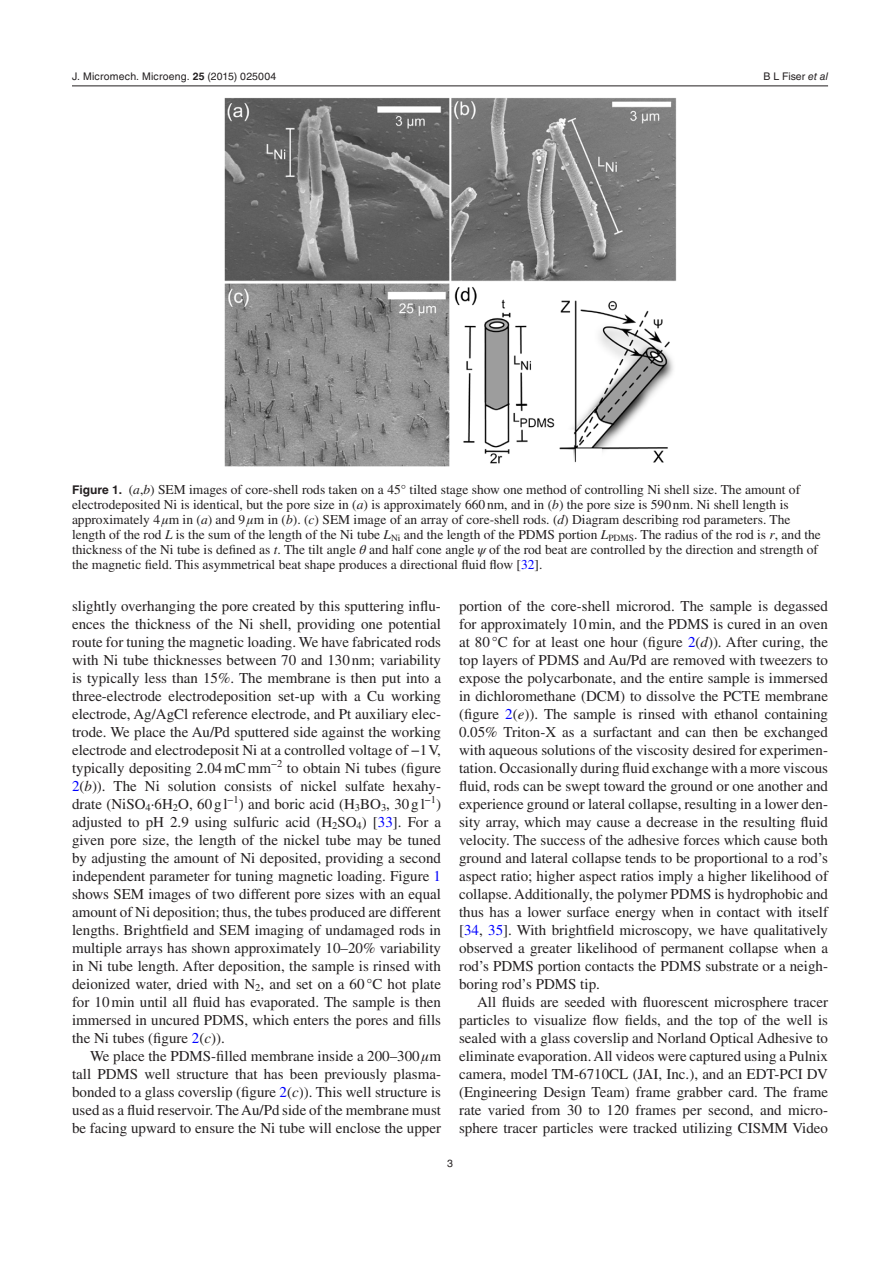
<style>
.page{position:relative;width:893px;height:1263px;background:#fff}
.page>*{position:absolute;margin:0;border:0;box-sizing:border-box;transform-origin:0 0}
.t1{font:15px/18px "Times LT Std";color:#231f20;text-align:justify}
.t2{font:13.5px/15px "Times LT Std";color:#231f20}
.t3{font:10.5px "Helvetica LT Std";letter-spacing:.02em;color:#231f20}
.s1{font-family:"Helvetica";font-weight:700}
.s2{font-family:"Helvetica"}
.s3{font-style:italic}
.s4{font-family:"Helvetica LT Std";font-weight:700;font-size:12px}
.s5{font-family:"STIX General";font-style:italic}
.s6{color:#00f}
</style>
<div class="page">
<hr style="left:72px;top:86px;width:756px;height:1px;background:#231f20">
<img style="left:224px;top:98px;width:452px;height:369px">
<p class="t3" style="left:72px;top:70px;width:206px">J. Micromech. Microeng. <span class="s1">25</span> (<span class="s2">2015</span>) 025004</p>
<p class="t3" style="left:763px;top:70px;width:66px">B L Fiser <span class="s3">et al</span></p>
<p class="t2" style="left:72px;top:482px;width:750px"><span class="s4">Figure 1.</span> (<span class="s3">a</span>,<span class="s3">b</span>) SEM images of core-shell rods taken on a 45° tilted stage show one method of controlling Ni shell size. The amount of electrodeposited Ni is identical, but the pore size in (<span class="s3">a</span>) is approximately 660 nm, and in (<span class="s3">b</span>) the pore size is 590 nm. Ni shell length is approximately 4<span class="s3">µ</span>m in (<span class="s3">a</span>) and 9<span class="s3">µ</span>m in (<span class="s3">b</span>). (<span class="s3">c</span>) SEM image of an array of core-shell rods. (<span class="s3">d</span>) Diagram describing rod parameters. The length of the rod <span class="s3">L</span> is the sum of the length of the Ni tube <span class="s3">L</span><sub>Ni</sub> and the length of the PDMS portion <span class="s3">L</span><sub>PDMS</sub>. The radius of the rod is <span class="s3">r</span>, and the thickness of the Ni tube is defined as <span class="s3">t</span>. The tilt angle <span class="s5">θ</span> and half cone angle <span class="s5">ψ</span> of the rod beat are controlled by the direction and strength of the magnetic field. This asymmetrical beat shape produces a directional fluid flow [<span class="s6">32</span>].</p>
<p class="t1" style="left:72px;top:597px;width:371px">slightly overhanging the pore created by this sputtering influ&shy;ences the thickness of the Ni shell, providing one potential route for tuning the magnetic loading. We have fabricated rods with Ni tube thicknesses between 70 and 130nm; variability is typically less than 15%. The membrane is then put into a three-electrode electrodeposition set-up with a Cu working electrode, Ag/AgCl reference electrode, and Pt auxiliary elec&shy;trode. We place the Au/Pd sputtered side against the working electrode and electrodeposit Ni at a controlled voltage of −1V, typically depositing 2.04mCmm<sup>−2</sup> to obtain Ni tubes (figure <span class="s6">2</span>(<span class="s3">b</span>)). The Ni solution consists of nickel sulfate hexahy&shy;drate (NiSO<sub>4</sub>·6H<sub>2</sub>O, 60g l<sup>−1</sup>) and boric acid (H<sub>3</sub>BO<sub>3</sub>, 30gl<sup>−1</sup>) adjusted to pH 2.9 using sulfuric acid (H<sub>2</sub>SO<sub>4</sub>) [<span class="s6">33</span>]. For a given pore size, the length of the nickel tube may be tuned by adjusting the amount of Ni deposited, providing a second independent parameter for tuning magnetic loading. Figure <span class="s6">1 </span>shows SEM images of two different pore sizes with an equal amount of Ni deposition; thus, the tubes produced are different lengths. Brightfield and SEM imaging of undamaged rods in multiple arrays has shown approximately 10–20% variability in Ni tube length. After deposition, the sample is rinsed with deionized water, dried with N<sub>2</sub>, and set on a 60 °C hot plate for 10min until all fluid has evaporated. The sample is then immersed in uncured PDMS, which enters the pores and fills the Ni tubes (figure <span class="s6">2</span>(<span class="s3">c</span>)).</p>
<p class="t1" style="left:72px;top:1047px;width:371px;text-indent:18px">We place the PDMS-filled membrane inside a 200–300<span class="s3">µ</span>m tall PDMS well structure that has been previously plasma&shy;bonded to a glass coverslip (figure <span class="s6">2</span>(<span class="s3">c</span>)). This well structure is used as a fluid reservoir. The Au/Pd side of the membrane must be facing upward to ensure the Ni tube will enclose the upper</p>
<p class="t1" style="left:459px;top:597px;width:371px">portion of the core-shell microrod. The sample is degassed for approximately 10min, and the PDMS is cured in an oven at 80 °C for at least one hour (figure <span class="s6">2</span>(<span class="s3">d</span>)). After curing, the top layers of PDMS and Au/Pd are removed with tweezers to expose the polycarbonate, and the entire sample is immersed in dichloromethane (DCM) to dissolve the PCTE membrane (figure <span class="s6">2</span>(<span class="s3">e</span>)). The sample is rinsed with ethanol containing 0.05% Triton-X as a surfactant and can then be exchanged with aqueous solutions of the viscosity desired for experimen&shy;tation. Occasionally during fluid exchange with a more viscous fluid, rods can be swept toward the ground or one another and experience ground or lateral collapse, resulting in a lower den&shy;sity array, which may cause a decrease in the resulting fluid velocity. The success of the adhesive forces which cause both ground and lateral collapse tends to be proportional to a rod’s aspect ratio; higher aspect ratios imply a higher likelihood of collapse. Additionally, the polymer PDMS is hydrophobic and thus has a lower surface energy when in contact with itself [<span class="s6">34</span>, <span class="s6">35</span>]. With brightfield microscopy, we have qualitatively observed a greater likelihood of permanent collapse when a rod’s PDMS portion contacts the PDMS substrate or a neigh&shy;boring rod’s PDMS tip.</p>
<p class="t1" style="left:459px;top:993px;width:371px;text-indent:18px">All fluids are seeded with fluorescent microsphere tracer particles to visualize flow fields, and the top of the well is sealed with a glass coverslip and Norland Optical Adhesive to eliminate evaporation. All videos were captured using a Pulnix camera, model TM-6710CL (JAI, Inc.), and an EDT-PCI DV (Engineering Design Team) frame grabber card. The frame rate varied from 30 to 120 frames per second, and micro&shy;sphere tracer particles were tracked utilizing CISMM Video</p>
<p class="t3" style="left:447px;top:1157px;width:7px">3</p>
</div>
